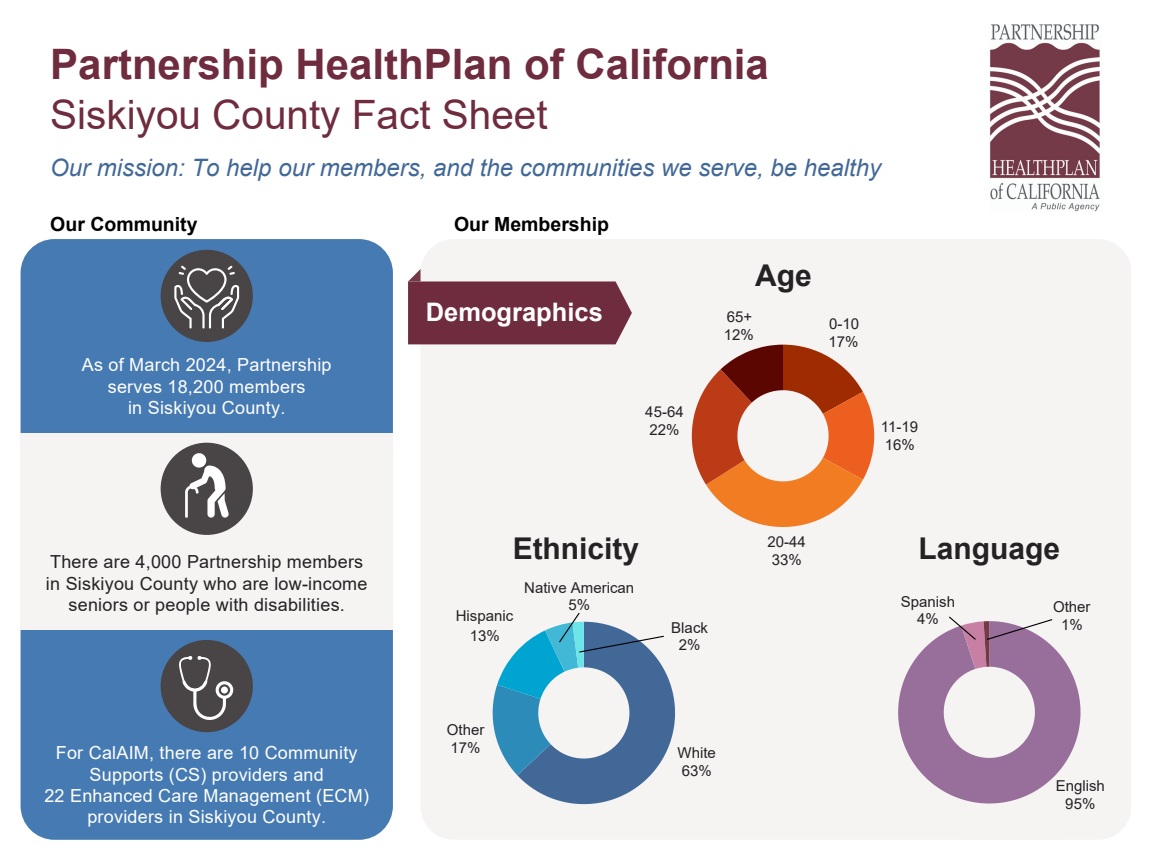
<style>
.page{position:relative;width:1152px;height:864px;background:#fff}
.page>*{position:absolute;margin:0;border:0;box-sizing:border-box;transform-origin:0 0}
.t1{font:700 42px "Arial";color:#6f2c3e}
.t2{font:40.5px "Arial";color:#6f2c3e}
.t3{font:700 30px "Arial";color:#252224}
.t4{font:700 25.5px "Arial";color:#fff}
.t5{font:italic 24px "Arial";color:#416897}
.t6{font:700 19.5px "Arial";color:#000}
.t7{font:18px/21.3px "Arial";letter-spacing:.015em;color:#fff;text-align:center}
.t8{font:18px/21.3px "Arial";letter-spacing:.015em;color:#252224}
.t9{font:15px/18px "Arial";color:#252224}
</style>
<div class="page">
<div style="left:420px;top:239px;width:711px;height:601px;background:#f6f3f3;border-radius:33px"></div>
<svg style="left:408px;top:269px;width:224px;height:75px"></svg>
<svg style="left:493px;top:612px;width:182px;height:192px"></svg>
<svg style="left:898px;top:616px;width:183px;height:188px"></svg>
<svg style="left:692px;top:345px;width:182px;height:182px"></svg>
<div style="left:21px;top:239px;width:372px;height:601px;background:#467ab2;border-radius:34px"></div>
<div style="left:21px;top:433px;width:372px;height:197px;background:#f6f3f3"></div>
<div style="left:161px;top:640px;width:92px;height:92px;background:#494547;border-radius:50%"></div>
<svg style="left:179px;top:656px;width:55px;height:64px"></svg>
<div style="left:221px;top:686px;width:7px;height:8px;background:#fff;border-radius:50%"></div>
<div style="left:161px;top:443px;width:92px;height:92px;background:#494547;border-radius:50%"></div>
<svg style="left:185px;top:453px;width:44px;height:65px"></svg>
<div style="left:161px;top:250px;width:92px;height:92px;background:#494547;border-radius:50%"></div>
<svg style="left:174px;top:266px;width:65px;height:62px"></svg>
<img style="left:990px;top:24px;width:110px;height:188px">
<p class="t1" style="left:50px;top:41px;width:720px">Partnership HealthPlan of California</p>
<p class="t2" style="left:50px;top:92px;width:499px">Siskiyou County Fact Sheet</p>
<p class="t5" style="left:50px;top:154px;width:832px">Our mission: To help our members, and the communities we serve, be healthy</p>
<p class="t6" style="left:50px;top:213px;width:149px">Our Community</p>
<p class="t6" style="left:454px;top:213px;width:156px">Our Membership</p>
<h2 class="t7" style="left:82px;top:354px;width:251px">As of March 2024, Partnership serves 18,200 members</h2>
<p class="t7" style="left:128px;top:397px;width:159px">in Siskiyou County.</p>
<h1 class="t4" style="left:426px;top:298px;width:179px">Demographics</h1>
<p class="t9" style="left:645px;top:403px;width:40px">45-64<br>22%</p>
<h6 class="t3" style="left:755px;top:259px;width:58px">Age</h6>
<p class="t9" style="left:724px;top:308px;width:32px">65+<br>12%</p>
<p class="t9" style="left:829px;top:314px;width:32px">0-10<br>17%</p>
<p class="t9" style="left:881px;top:418px;width:39px">11-19<br>16%</p>
<h2 class="t8" style="left:46px;top:551px;width:323px">There are 4,000 Partnership members in Siskiyou County who are low-income</h2>
<h2 class="t8" style="left:69px;top:594px;width:278px">seniors or people with disabilities.</h2>
<p class="t7" style="left:44px;top:742px;width:326px">For CalAIM, there are 10 Community<br>Supports (CS) providers and<br>22 Enhanced Care Management (ECM)</p>
<h3 class="t7" style="left:87px;top:806px;width:240px">providers in Siskiyou County.</h3>
<p class="t3" style="left:513px;top:532px;width:128px">Ethnicity</p>
<p class="t9" style="left:456px;top:605px;width:59px;line-height:20.9px;text-align:center">Hispanic<br>13%</p>
<h5 class="t9" style="left:524px;top:579px;width:111px;line-height:16.8px;text-align:center">Native American<br>5%</h5>
<p class="t9" style="left:558px;top:580px;width:38px;text-align:center">Black<br>2%</p>
<p class="t9" style="left:447px;top:721px;width:39px">Other<br>17%</p>
<h4 class="t9" style="left:671px;top:619px;width:38px">Black</h4>
<h5 class="t9" style="left:679px;top:636px;width:23px">2%</h5>
<p class="t9" style="left:678px;top:744px;width:40px">White<br>63%</p>
<p class="t9" style="left:767px;top:533px;width:40px">20-44<br>33%</p>
<p class="t3" style="left:919px;top:532px;width:143px">Language</p>
<p class="t9" style="left:901px;top:593px;width:56px">Spanish</p>
<p class="t9" style="left:917px;top:610px;width:23px">4%</p>
<h6 class="t9" style="left:1053px;top:598px;width:39px">Other</h6>
<p class="t9" style="left:1061px;top:616px;width:23px">1%</p>
<p class="t9" style="left:1056px;top:777px;width:51px">English</p>
<h6 class="t9" style="left:1065px;top:795px;width:32px">95%</h6>
</div>
